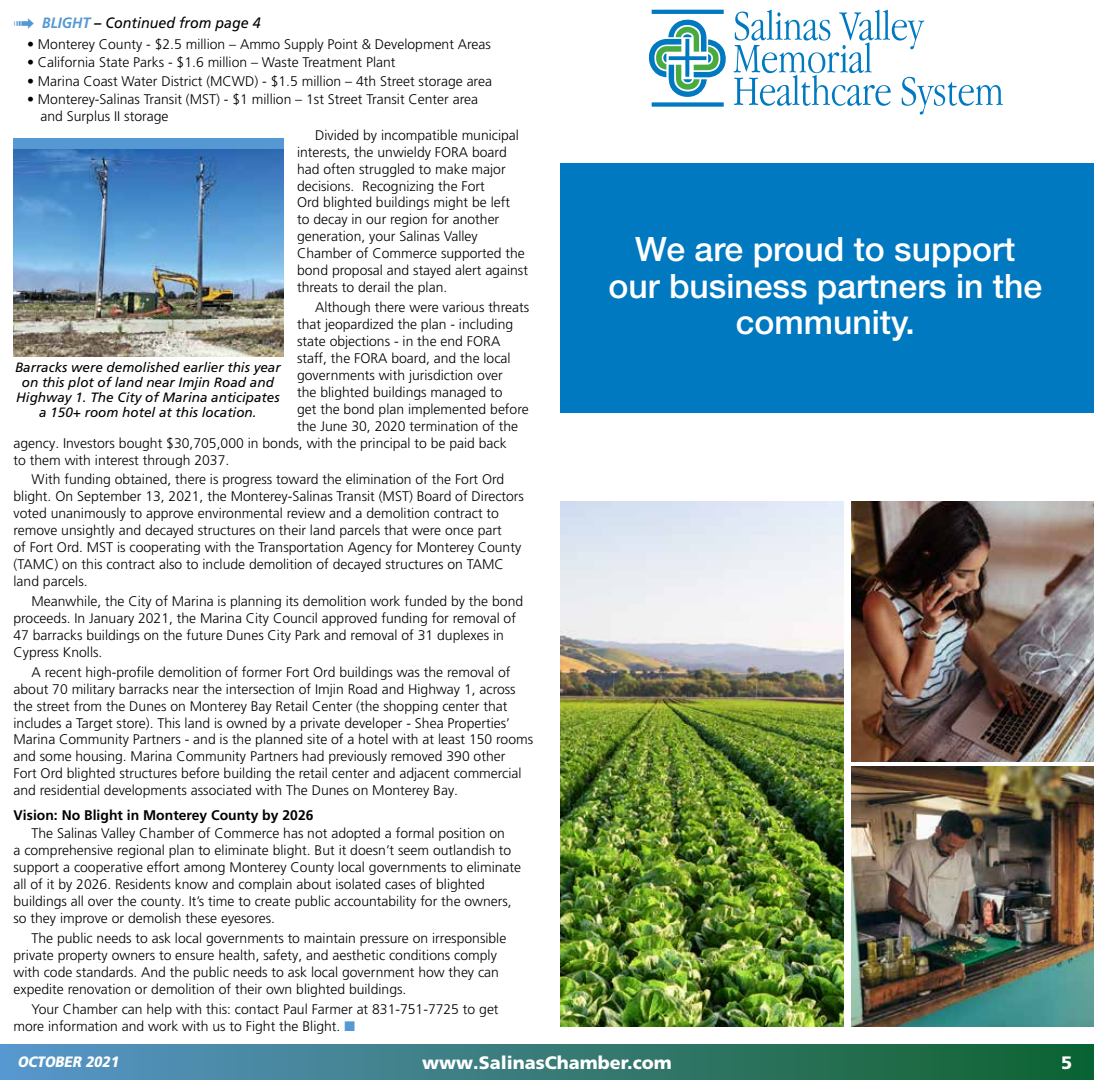
<style>
.page{position:relative;width:1094px;height:1080px;background:#fff}
.page>*{position:absolute;margin:0;border:0;box-sizing:border-box;transform-origin:0 0}
.t1{font:500 33.6px/36.3px "Helvetica Neue";color:#fff;text-align:center}
.t2{font:900 18px "Frutiger LT Pro";color:#fff}
.t3{font:italic 15px "Frutiger LT Pro";color:#000;scale:.95 1}
.t4{font:italic 900 15px "Frutiger LT Pro";color:#fff;scale:.9 1}
.t5{font:300 13.95px/17px "Frutiger LT Pro";color:#000}
.t6{font:700 13.95px "Frutiger LT Pro";color:#000}
.t7{font:italic 13.5px/15px "Frutiger LT Pro";color:#000;text-align:center}
.s1{color:#5698d2}
.s2{font-weight:700;color:#5698d2}
.s3{font-weight:700}
</style>
<div class="page">
<div style="left:0;top:1044px;width:1094px;height:36px;background:linear-gradient(to right,#5b96c8,#11622d)"></div>
<img style="left:560px;top:502px;width:283px;height:525px">
<div style="left:560px;top:163px;width:534px;height:250px;background:#0079c1"></div>
<svg style="left:651px;top:10px;width:72px;height:4px"></svg>
<svg style="left:648px;top:19px;width:78px;height:78px"></svg>
<div style="left:651px;top:102px;width:72px;height:5px;background:#0079c1"></div>
<svg style="left:733px;top:10px;width:269px;height:105px"></svg>
<img style="left:851px;top:502px;width:243px;height:260px">
<img style="left:851px;top:767px;width:243px;height:260px">
<img style="left:14px;top:149px;width:270px;height:207px">
<div style="left:14px;top:139px;width:270px;height:10px;background:#5698d2"></div>
<p class="t3" style="left:14px;top:14px;width:262px"><span class="s1">➟</span> <span class="s2">BLIGHT</span> <span class="s3">–</span> Continued from page 4</p>
<p class="t5" style="left:27px;top:36px;width:465px">• Monterey County - $2.5 million – Ammo Supply Point &amp; Development Areas</p>
<p class="t5" style="left:27px;top:54px;width:370px">• California State Parks - $1.6 million – Waste Treatment Plant</p>
<p class="t5" style="left:27px;top:73px;width:466px">• Marina Coast Water District (MCWD) - $1.5 million – 4th Street storage area</p>
<p class="t5" style="left:40px;top:91px;width:439px;text-indent:-14px">• Monterey-Salinas Transit (MST) - $1 million – 1st Street Transit Center area and Surplus II storage</p>
<p class="t5" style="left:297px;top:127px;width:232px;text-indent:18px">Divided by incompatible municipal interests, the unwieldy FORA board had often struggled to make major decisions. Recognizing the Fort<br>Ord blighted buildings might be left<br>to decay in our region for another generation, your Salinas Valley Chamber of Commerce supported the bond proposal and stayed alert against threats to derail the plan.</p>
<p class="t5" style="left:315px;top:299px;width:215px">Although there were various threats</p>
<p class="t5" style="left:297px;top:316px;width:218px">that jeopardized the plan - including</p>
<p class="t5" style="left:297px;top:333px;width:205px">state objections - in the end FORA</p>
<p class="t5" style="left:297px;top:350px;width:215px">staff, the FORA board, and the local</p>
<p class="t5" style="left:297px;top:367px;width:207px">governments with jurisdiction over</p>
<p class="t5" style="left:297px;top:384px;width:207px">the blighted buildings managed to</p>
<p class="t5" style="left:297px;top:401px;width:233px">get the bond plan implemented before</p>
<p class="t5" style="left:297px;top:417px;width:222px">the June 30, 2020 termination of the</p>
<p class="t5" style="left:13px;top:434px;width:495px">agency. Investors bought $30,705,000 in bonds, with the principal to be paid back</p>
<p class="t5" style="left:14px;top:451px;width:217px">to them with interest through 2037.</p>
<p class="t5" style="left:14px;top:471px;width:512px;text-indent:18px">With funding obtained, there is progress toward the elimination of the Fort Ord blight. On September 13, 2021, the Monterey-Salinas Transit (MST) Board of Directors voted unanimously to approve environmental review and a demolition contract to remove unsightly and decayed structures on their land parcels that were once part<br>of Fort Ord. MST is cooperating with the Transportation Agency for Monterey County (TAMC) on this contract also to include demolition of decayed structures on TAMC land parcels.</p>
<p class="t5" style="left:14px;top:593px;width:511px;text-indent:18px">Meanwhile, the City of Marina is planning its demolition work funded by the bond proceeds. In January 2021, the Marina City Council approved funding for removal of 47 barracks buildings on the future Dunes City Park and removal of 31 duplexes in Cypress Knolls.</p>
<p class="t5" style="left:14px;top:664px;width:521px;text-indent:18px">A recent high-profile demolition of former Fort Ord buildings was the removal of about 70 military barracks near the intersection of Imjin Road and Highway 1, across the street from the Dunes on Monterey Bay Retail Center (the shopping center that includes a Target store). This land is owned by a private developer - Shea Properties’ Marina Community Partners - and is the planned site of a hotel with at least 150 rooms and some housing. Marina Community Partners had previously removed 390 other<br>Fort Ord blighted structures before building the retail center and adjacent commercial and residential developments associated with The Dunes on Monterey Bay.</p>
<p class="t6" style="left:14px;top:807px;width:301px">Vision: No Blight in Monterey County by 2026</p>
<p class="t5" style="left:14px;top:825px;width:509px;text-indent:18px">The Salinas Valley Chamber of Commerce has not adopted a formal position on<br>a comprehensive regional plan to eliminate blight. But it doesn’t seem outlandish to support a cooperative effort among Monterey County local governments to eliminate all of it by 2026. Residents know and complain about isolated cases of blighted buildings all over the county. It’s time to create public accountability for the owners, so they improve or demolish these eyesores.</p>
<p class="t5" style="left:14px;top:930px;width:494px;text-indent:18px">The public needs to ask local governments to maintain pressure on irresponsible private property owners to ensure health, safety, and aesthetic conditions comply with code standards. And the public needs to ask local government how they can expedite renovation or demolition of their own blighted buildings.</p>
<p class="t5" style="left:14px;top:1000px;width:486px;text-indent:18px">Your Chamber can help with this: contact Paul Farmer at 831-751-7725 to get more information and work with us to Fight the Blight. <span class="s1">■</span></p>
<p class="t7" style="left:15px;top:360px;width:267px">Barracks were demolished earlier this year on this plot of land near Imjin Road and Highway 1. The City of Marina anticipates a 150+ room hotel at this location.</p>
<h1 class="t1" style="left:608px;top:231px;width:435px">We are proud to support our business partners in the community.</h1>
<p class="t4" style="left:17px;top:1053px;width:117px">OCTOBER 2021</p>
<p class="t2" style="left:422px;top:1051px;width:251px">www.SalinasChamber.com</p>
<p class="t2" style="left:1061px;top:1051px;width:13px">5</p>
</div>
